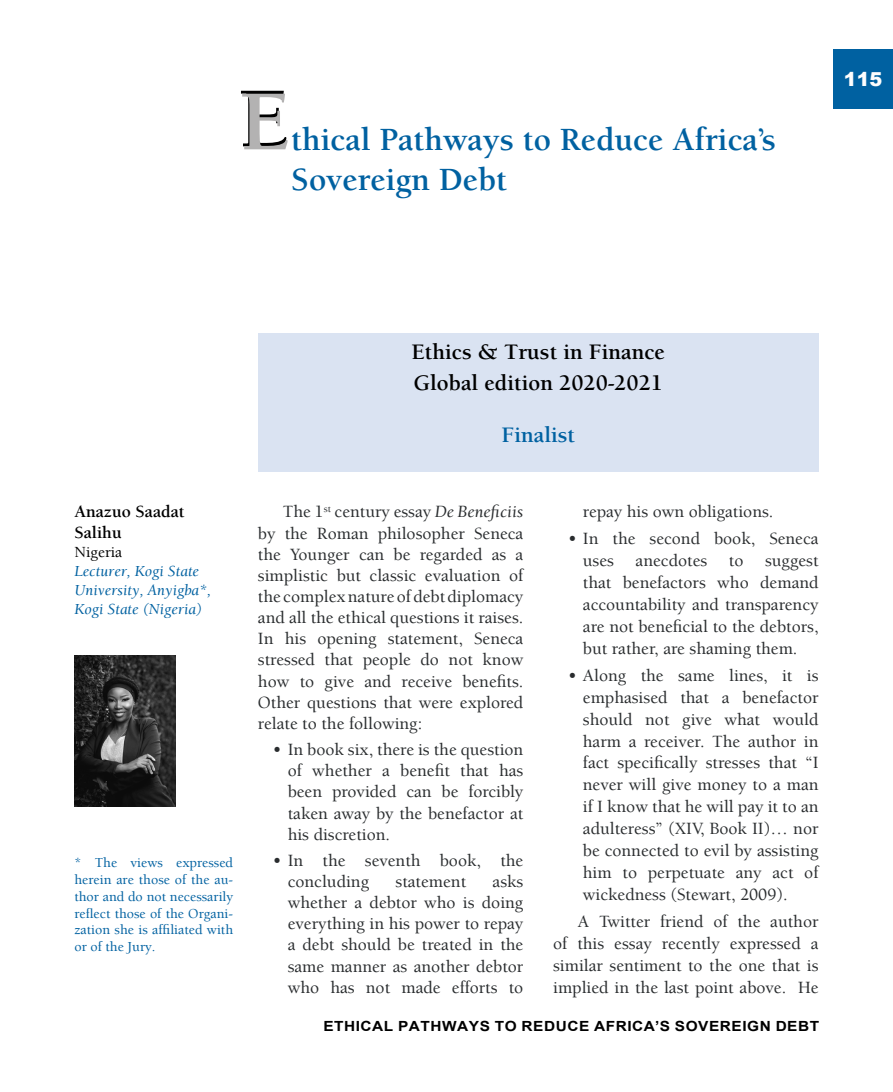
<style>
.page{position:relative;width:893px;height:1092px;background:#fff}
.page>*{position:absolute;margin:0;border:0;box-sizing:border-box;transform-origin:0 0}
.t1{font:700 87.5px "Berkeley Std";color:#000}
.t2{font:700 33.25px/39.9px "Berkeley Std";color:#0061a1}
.t3{font:700 22.75px/31.2px "Berkeley Std";color:#000}
.t4{font:700 22.75px "Berkeley Std";color:#0061a1}
.t5{font:900 19.25px "Arial";color:#fdfdfd}
.t6{font:500 17.5px/21.2px "Berkeley LT";color:#292c2e;text-align:justify}
.t7{font:700 17.5px/21px "Berkeley Std";color:#000}
.t8{font:italic 15.75px/18.9px "Berkeley Std";color:#0061a1}
.t9{font:500 15.75px "Berkeley LT";color:#000}
.t10{font:500 14px/16.8px "Berkeley LT";color:#0061a1;text-align:justify}
.t11{font:700 14px "Arial";letter-spacing:.035em;color:#000;scale:1.1 1}
.s1{font-weight:400;font-style:italic}
</style>
<div class="page">
<div style="left:833px;top:50px;width:60px;height:59px;background:#0061a1"></div>
<div style="left:258px;top:332px;width:561px;height:139px;background:#dae3f2"></div>
<img style="left:74px;top:655px;width:102px;height:151px">
<h1 class="t1" style="left:238px;top:72px;width:53px">E</h1>
<h2 class="t2" style="left:291px;top:120px;width:486px">thical Pathways to Reduce Africa’s<br>Sovereign Debt</h2>
<p class="t5" style="left:844px;top:65px;width:40px">115</p>
<p class="t7" style="left:74px;top:501px;width:112px">Anazuo Saadat<br>Salihu</p>
<p class="t9" style="left:74px;top:544px;width:49px">Nigeria</p>
<p class="t8" style="left:74px;top:562px;width:138px">Lecturer, Kogi State<br>University, Anyigba*,<br>Kogi State (Nigeria)</p>
<p class="t10" style="left:74px;top:854px;width:160px">* The views expressed herein are those of the au&shy;thor and do not necessarily reflect those of the Organi&shy;zation she is affiliated with or of the Jury.</p>
<h3 class="t3" style="left:411px;top:336px;width:255px">Ethics &amp; Trust in Finance<br>Global edition 2020-2021</h3>
<h3 class="t4" style="left:501px;top:423px;width:75px">Finalist</h3>
<p class="t6" style="left:258px;top:501px;width:267px;text-indent:25px">The 1<sup>st</sup> century essay <span class="s1">De Beneficiis </span>by the Roman philosopher Seneca the Younger can be regarded as a simplistic but classic evaluation of the complex nature of debt diplomacy and all the ethical questions it raises.<br>In his opening statement, Seneca stressed that people do not know how to give and receive benefits.<br>Other questions that were explored relate to the following:</p>
<p class="t6" style="left:288px;top:739px;width:237px;text-indent:-15px">• In book six, there is the question of whether a benefit that has been provided can be forcibly taken away by the benefactor at his discretion.</p>
<p class="t6" style="left:288px;top:850px;width:237px;text-indent:-15px">• In the seventh book, the concluding</p>
<p class="t6" style="left:288px;top:871px;width:237px;text-indent:205px">asks whether a debtor who is doing everything in his power to repay a debt should be treated in the same manner as another debtor who has not made efforts to</p>
<p class="t6" style="left:395px;top:871px;width:72px">statement</p>
<p class="t6" style="left:583px;top:501px;width:192px">repay his own obligations.</p>
<p class="t6" style="left:583px;top:528px;width:237px;line-height:21.9px;text-indent:-15px">• In the second book, Seneca uses anecdotes to suggest that benefactors who demand accountability and transparency are not beneficial to the debtors, but rather, are shaming them.</p>
<p class="t6" style="left:583px;top:664px;width:237px;line-height:21.9px;text-indent:-15px">• Along the same lines, it is emphasised that a benefactor should not give what would harm a receiver. The author in fact specifically stresses that “I never will give money to a man if I know that he will pay it to an adulteress” (XIV, Book II)… nor be connected to evil by assisting him to perpetuate any act of wickedness (Stewart, 2009).</p>
<p class="t6" style="left:553px;top:910px;width:267px;line-height:21.9px;text-indent:25px">A Twitter friend of the author of this essay recently expressed a similar sentiment to the one that is implied in the last point above. He</p>
<p class="t11" style="left:323px;top:1015px;width:452px">ETHICAL PATHWAYS TO REDUCE AFRICA’S SOVEREIGN DEBT</p>
</div>
